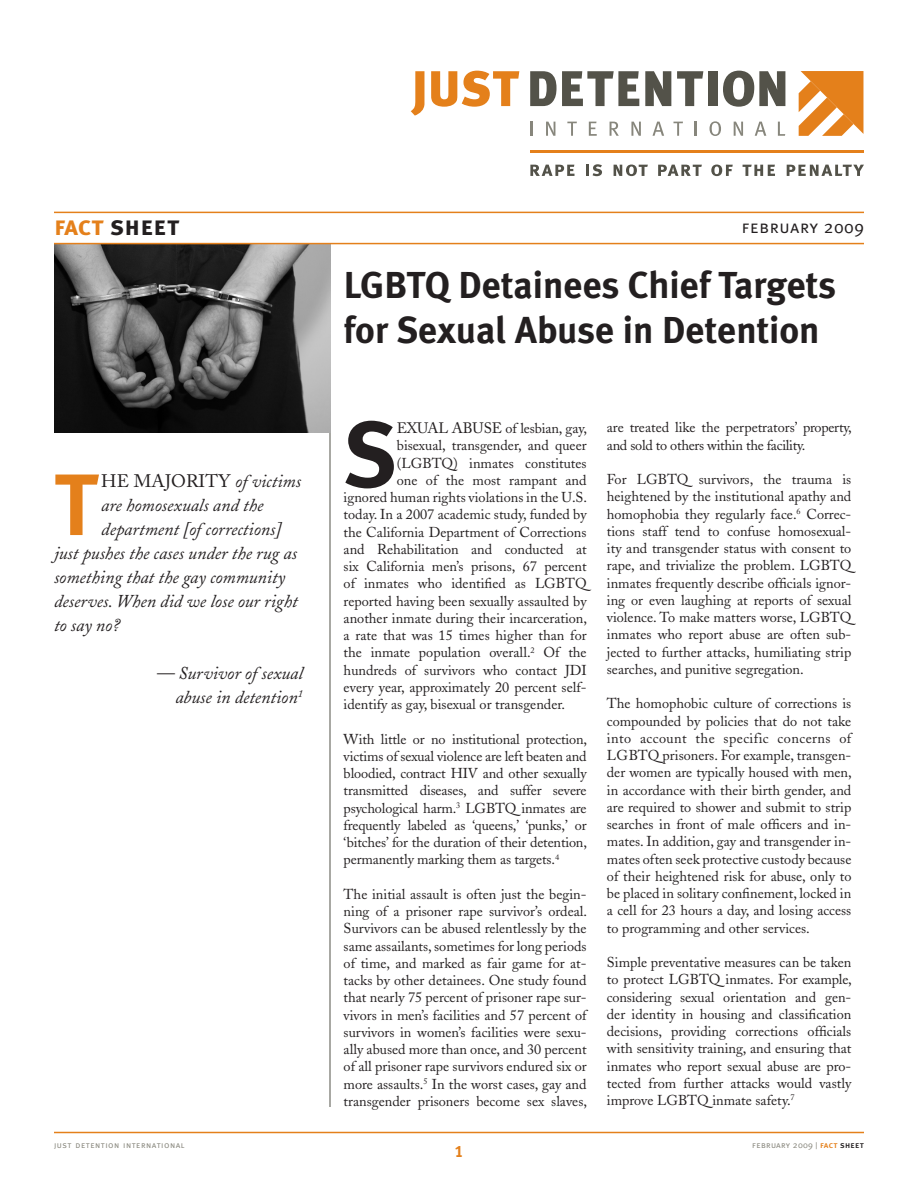
<style>
.page{position:relative;width:918px;height:1188px;background:#fff}
.page>*{position:absolute;margin:0;border:0;box-sizing:border-box;transform-origin:0 0}
.t1{font:700 92.7px "Meta Plus";color:#231f20}
.t2{font:700 87px "Meta Plus";color:#e4801b}
.t3{font:700 37.5px/45px "Meta Plus";color:#231f20}
.t4{font:27px "Meta Plus Bold Caps";color:#231f20}
.t5{font:italic 18px/24px "Adobe Caslon";color:#231f20;text-align:right}
.t6{font:18px "Adobe Caslon";letter-spacing:.005em;color:#231f20}
.t7{font:18px "Meta Plus Normal Caps";letter-spacing:.03em;color:#231f20}
.t8{font:14.25px/17.2px "Adobe Caslon";color:#231f20;text-align:justify}
.t9{font:14.25px/17.2px "Adobe Caslon";letter-spacing:-.02em;color:#231f20}
.t10{font:9px "Meta Plus Normal Caps";letter-spacing:.05em;color:#87867c}
.t11{font:9px "Meta Plus Normal Caps";letter-spacing:.03em;color:#87867c}
.s1{color:#e4801b}
.s2{font-family:"Meta Plus Normal"}
.s3{font-style:italic}
.s4{font-size:15px}
.s5{font-family:"Meta Plus Medium Caps";color:#e4801b}
.s6{font-family:"Meta Plus Medium Caps";color:#231f20}
</style>
<div class="page">
<hr style="left:330px;top:412px;width:1px;height:695px;background:#535249">
<img style="left:54px;top:244px;width:277px;height:189px">
<hr style="left:54px;top:1132px;width:810px;height:1px;background:#e4801b">
<svg style="left:799px;top:71px;width:64px;height:65px"></svg>
<svg style="left:411px;top:71px;width:13px;height:45px"></svg>
<svg style="left:431px;top:71px;width:88px;height:36px"></svg>
<svg style="left:530px;top:71px;width:109px;height:35px"></svg>
<svg style="left:645px;top:71px;width:26px;height:35px"></svg>
<svg style="left:677px;top:71px;width:26px;height:35px"></svg>
<div style="left:709px;top:71px;width:9px;height:35px;background:#535249"></div>
<svg style="left:723px;top:71px;width:62px;height:36px"></svg>
<svg style="left:530px;top:122px;width:2px;height:14px"></svg>
<svg style="left:546px;top:122px;width:9px;height:14px"></svg>
<svg style="left:567px;top:122px;width:10px;height:14px"></svg>
<svg style="left:589px;top:122px;width:8px;height:14px"></svg>
<svg style="left:610px;top:122px;width:9px;height:14px"></svg>
<svg style="left:631px;top:122px;width:10px;height:14px"></svg>
<svg style="left:653px;top:122px;width:11px;height:14px"></svg>
<svg style="left:673px;top:122px;width:10px;height:14px"></svg>
<svg style="left:695px;top:122px;width:2px;height:14px"></svg>
<svg style="left:710px;top:121px;width:11px;height:15px"></svg>
<svg style="left:734px;top:122px;width:9px;height:14px"></svg>
<svg style="left:755px;top:122px;width:11px;height:14px"></svg>
<svg style="left:778px;top:122px;width:7px;height:14px"></svg>
<svg style="left:530px;top:165px;width:45px;height:11px"></svg>
<svg style="left:586px;top:164px;width:16px;height:12px"></svg>
<svg style="left:614px;top:165px;width:34px;height:11px"></svg>
<svg style="left:658px;top:165px;width:44px;height:11px"></svg>
<svg style="left:711px;top:165px;width:22px;height:11px"></svg>
<svg style="left:743px;top:165px;width:32px;height:11px"></svg>
<svg style="left:787px;top:165px;width:77px;height:11px"></svg>
<hr style="left:530px;top:150px;width:334px;height:3px;background:#e4801b">
<hr style="left:54px;top:243px;width:810px;height:1px;background:#e4801b">
<hr style="left:54px;top:212px;width:810px;height:1px;background:#e4801b">
<p class="t4" style="left:54px;top:210px;width:127px"><span class="s1">fact</span> sheet</p>
<p class="t7" style="left:742px;top:217px;width:124px">february <span class="s2">2009</span></p>
<p class="t2" style="left:54px;top:455px;width:47px">T</p>
<p class="t6" style="left:101px;top:470px;width:201px">he majority <span class="s3">of victims</span></p>
<p class="t5" style="left:101px;top:494px;width:164px">are homosexuals and the</p>
<p class="t5" style="left:101px;top:518px;width:182px">department [of corrections]</p>
<p class="t5" style="left:54px;top:542px;width:244px">just pushes the cases under the rug as</p>
<p class="t5" style="left:54px;top:566px;width:233px">something that the gay community</p>
<p class="t5" style="left:54px;top:590px;width:245px">deserves. When did we lose our right</p>
<p class="t5" style="left:54px;top:614px;width:68px">to say no?</p>
<p class="t5" style="left:156px;top:662px;width:148px">— Survivor of sexual abuse in detention<sup>1</sup></p>
<p class="t3" style="left:344px;top:263px;width:494px">LGBTQ Detainees Chief Targets for Sexual Abuse in Detention</p>
<p class="t1" style="left:344px;top:401px;width:56px">S</p>
<p class="t8" style="left:397px;top:420px;width:192px"><span class="s4">exual abuse</span> of lesbian, gay,</p>
<p class="t8" style="left:397px;top:437px;width:191px">bisexual, transgender, and queer</p>
<p class="t8" style="left:397px;top:454px;width:191px">(LGBTQ) inmates constitutes</p>
<p class="t8" style="left:397px;top:472px;width:191px">one of the most rampant and</p>
<p class="t8" style="left:344px;top:489px;width:245px">ignored human rights violations in the U.S.</p>
<p class="t8" style="left:344px;top:506px;width:245px">today. In a 2007 academic study, funded by</p>
<p class="t8" style="left:344px;top:523px;width:244px">the California Department of Corrections</p>
<p class="t8" style="left:344px;top:541px;width:245px">and Rehabilitation and conducted at</p>
<p class="t8" style="left:344px;top:558px;width:245px">six California men’s prisons, 67 percent</p>
<p class="t8" style="left:344px;top:575px;width:244px">of inmates who identified as LGBTQ</p>
<p class="t8" style="left:344px;top:592px;width:245px">reported having been sexually assaulted by</p>
<p class="t8" style="left:344px;top:610px;width:245px">another inmate during their incarceration,</p>
<p class="t8" style="left:344px;top:627px;width:244px">a rate that was 15 times higher than for</p>
<p class="t8" style="left:344px;top:644px;width:245px">the inmate population overall.<sup>2</sup> Of the</p>
<p class="t8" style="left:344px;top:661px;width:244px">hundreds of survivors who contact JDI</p>
<p class="t8" style="left:344px;top:679px;width:244px">every year, approximately 20 percent self-</p>
<p class="t8" style="left:344px;top:696px;width:223px">identify as gay, bisexual or transgender.</p>
<p class="t8" style="left:344px;top:730px;width:245px">With little or no institutional protection, victims of sexual violence are left beaten and bloodied, contract HIV and other sexually transmitted diseases, and suffer severe psychological harm.<sup>3</sup> LGBTQ inmates are frequently labeled as ‘queens,’ ‘punks,’ or ‘bitches’ for the duration of their detention, permanently marking them as targets.<sup>4</sup></p>
<p class="t8" style="left:344px;top:886px;width:245px">The initial assault is often just the begin&shy;ning of a prisoner rape survivor’s ordeal.<br>Survivors can be abused relentlessly by the same assailants, sometimes for long periods of time, and marked as fair game for at&shy;tacks by other detainees. One study found that nearly 75 percent of prisoner rape sur&shy;vivors in men’s facilities and 57 percent of survivors in women’s facilities were sexu&shy;ally abused more than once, and 30 percent of all prisoner rape survivors endured six or more assaults.<sup>5</sup> In the worst cases, gay and transgender prisoners become sex slaves,</p>
<p class="t9" style="left:607px;top:419px;width:246px">are treated like the perpetrators’ property, and sold to others within the facility.</p>
<p class="t8" style="left:607px;top:471px;width:246px">For LGBTQ survivors, the trauma is heightened by the institutional apathy and homophobia they regularly face.<sup>6</sup> Correc&shy;tions staff tend to confuse homosexual&shy;ity and transgender status with consent to rape, and trivialize the problem. LGBTQ inmates frequently describe officials ignor&shy;ing or even laughing at reports of sexual violence. To make matters worse, LGBTQ inmates who report abuse are often sub&shy;jected to further attacks, humiliating strip searches, and punitive segregation.</p>
<p class="t8" style="left:607px;top:695px;width:246px">The homophobic culture of corrections is compounded by policies that do not take into account the specific concerns of LGBTQ prisoners. For example, transgen&shy;der women are typically housed with men, in accordance with their birth gender, and are required to shower and submit to strip searches in front of male officers and in&shy;mates. In addition, gay and transgender in&shy;mates often seek protective custody because of their heightened risk for abuse, only to be placed in solitary confinement, locked in a cell for 23 hours a day, and losing access to programming and other services.</p>
<p class="t8" style="left:607px;top:954px;width:246px">Simple preventative measures can be taken to protect LGBTQ inmates. For example, considering sexual orientation and gen&shy;der identity in housing and classification decisions, providing corrections officials with sensitivity training, and ensuring that inmates who report sexual abuse are pro&shy;tected from further attacks would vastly improve LGBTQ inmate safety.<sup>7</sup></p>
<p class="t10" style="left:54px;top:1140px;width:132px">just detention international</p>
<p class="t11" style="left:752px;top:1140px;width:113px">february <span class="s2">2009</span> | <span class="s5">fact</span> <span class="s6">sheet</span></p>
</div>
